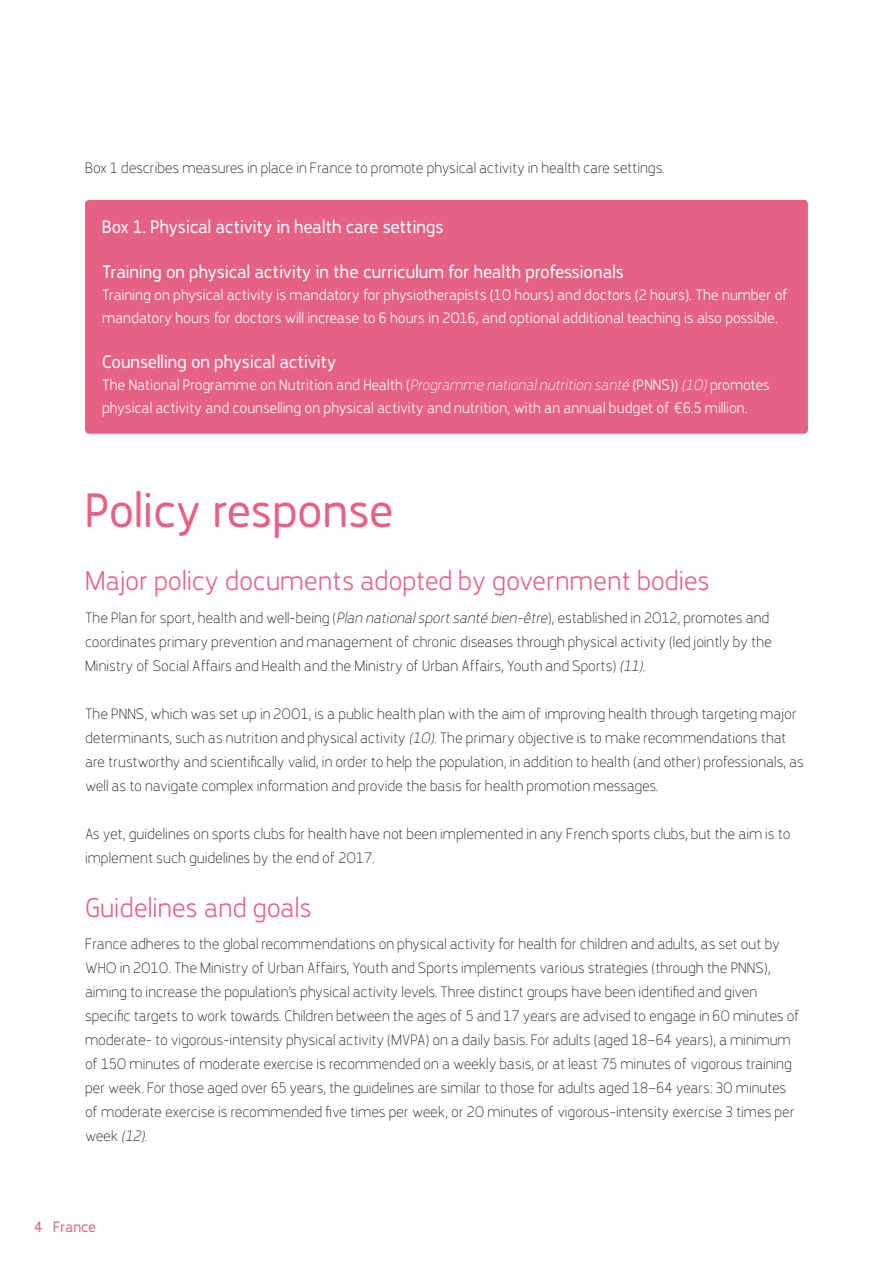
<style>
.page{position:relative;width:893px;height:1263px;background:#fff}
.page>*{position:absolute;margin:0;border:0;box-sizing:border-box;transform-origin:0 0}
.t1{font:48px "Karlsen Round";letter-spacing:-.01em;color:#e66284}
.t2{font:300 27px "Karlsen Round";color:#e66284}
.t3{font:18px "Karlsen Round";color:#fff}
.t4{font:100 15px/24px "Karlsen Round";color:#231f20}
.t5{font:300 15px/22.5px "Karlsen Round";color:#fff}
.t6{font:15px "Karlsen Round";color:#e66284}
.s1{font-weight:100;font-style:italic}
.s2{font-style:italic}
</style>
<div class="page">
<div style="left:85px;top:200px;width:723px;height:234px;background:#e66284;border-radius:4px"></div>
<p class="t4" style="left:85px;top:156px;width:581px">Box 1 describes measures in place in France to promote physical activity in health care settings.</p>
<p class="t3" style="left:102px;top:215px;width:343px">Box 1. Physical activity in health care settings</p>
<p class="t3" style="left:102px;top:260px;width:524px">Training on physical activity in the curriculum for health professionals</p>
<p class="t5" style="left:102px;top:284px;width:688px">Training on physical activity is mandatory for physiotherapists (10 hours) and doctors (2 hours). The number of mandatory hours for doctors will increase to 6 hours in 2016, and optional additional teaching is also possible.</p>
<p class="t3" style="left:102px;top:350px;width:236px">Counselling on physical activity</p>
<p class="t5" style="left:102px;top:374px;width:669px">The National Programme on Nutrition and Health (<span class="s1">Programme national nutrition santé</span> (PNNS)) <span class="s1">(10)</span> promotes physical activity and counselling on physical activity and nutrition, with an annual budget of €6.5 million.</p>
<h1 class="t1" style="left:85px;top:480px;width:311px">Policy response</h1>
<h2 class="t2" style="left:85px;top:564px;width:626px">Major policy documents adopted by government bodies</h2>
<p class="t4" style="left:85px;top:605px;width:689px">The Plan for sport, health and well-being (<span class="s2">Plan national sport santé bien-être</span>), established in 2012, promotes and coordinates primary prevention and management of chronic diseases through physical activity (led jointly by the<br>Ministry of Social Affairs and Health and the Ministry of Urban Affairs, Youth and Sports) <span class="s2">(11)</span>.</p>
<p class="t4" style="left:85px;top:701px;width:720px">The PNNS, which was set up in 2001, is a public health plan with the aim of improving health through targeting major determinants, such as nutrition and physical activity <span class="s2">(10)</span>. The primary objective is to make recommendations that are trustworthy and scientifically valid, in order to help the population, in addition to health (and other) professionals, as well as to navigate complex information and provide the basis for health promotion messages.</p>
<p class="t4" style="left:85px;top:821px;width:707px">As yet, guidelines on sports clubs for health have not been implemented in any French sports clubs, but the aim is to implement such guidelines by the end of 2017.</p>
<h2 class="t2" style="left:85px;top:890px;width:228px">Guidelines and goals</h2>
<p class="t4" style="left:85px;top:932px;width:716px">France adheres to the global recommendations on physical activity for health for children and adults, as set out by WHO in 2010. The Ministry of Urban Affairs, Youth and Sports implements various strategies (through the PNNS), aiming to increase the population’s physical activity levels. Three distinct groups have been identified and given specific targets to work towards. Children between the ages of 5 and 17 years are advised to engage in 60 minutes of moderate- to vigorous-intensity physical activity (MVPA) on a daily basis. For adults (aged 18—64 years), a minimum of 150 minutes of moderate exercise is recommended on a weekly basis, or at least 75 minutes of vigorous training per week. For those aged over 65 years, the guidelines are similar to those for adults aged 18—64 years: 30 minutes of moderate exercise is recommended five times per week, or 20 minutes of vigorous-intensity exercise 3 times per week <span class="s2">(12)</span>.</p>
<p class="t6" style="left:34px;top:1218px;width:64px">4 France</p>
</div>
